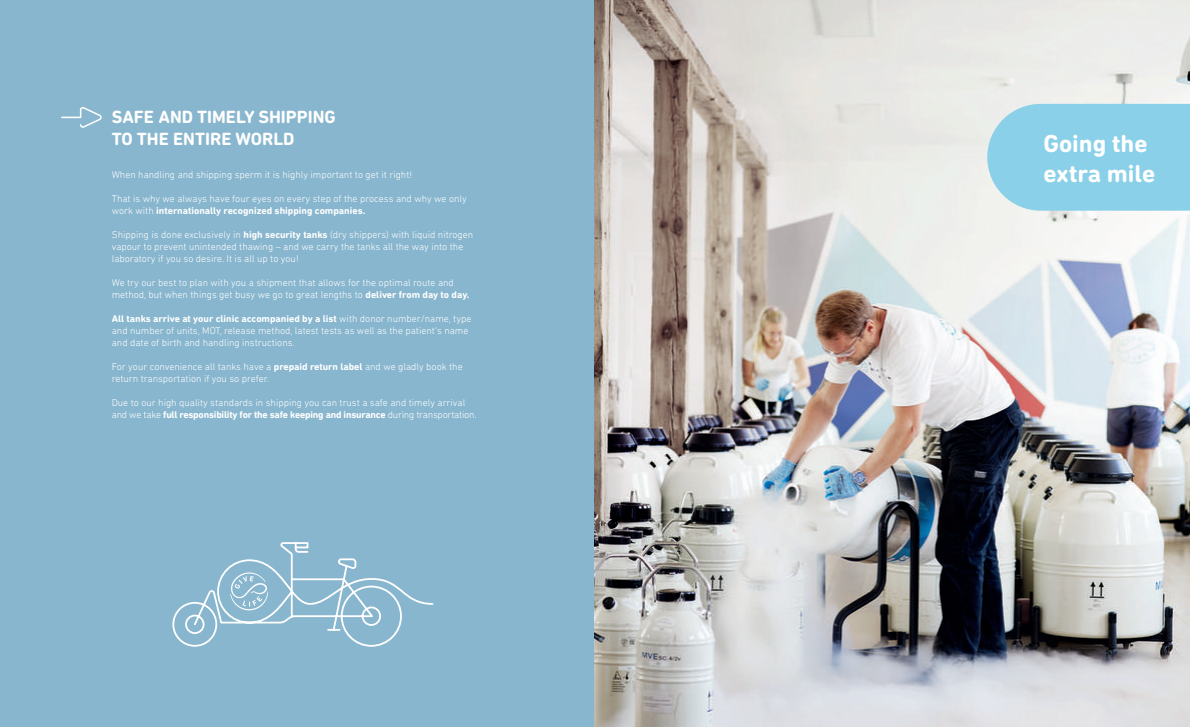
<style>
.page{position:relative;width:1190px;height:727px;background:#fff}
.page>*{position:absolute;margin:0;border:0;box-sizing:border-box;transform-origin:0 0}
.overskrift_stor{font:700 25px "DIN Next Rounded LT Pro";color:#fff}
.Overskrift{font:700 18px "DIN Next Rounded LT Pro";color:#fff}
.Brødtekst{font:300 10px/12px "DIN Next Rounded LT Pro";color:#fff}
.s1{font-weight:700}
</style>
<div class="page">
<div style="left:0;top:0;width:594px;height:727px;background:#88b6ce"></div>
<img style="left:594px;top:0;width:595px;height:727px">
<div style="left:987px;top:104px;width:202px;height:107px;background:#89d0e8"></div>
<svg style="left:172px;top:542px;width:262px;height:105px"></svg>
<svg style="left:61px;top:107px;width:41px;height:21px"></svg>
<p class="Overskrift" style="left:112px;top:106px;width:225px">SAFE AND TIMELY SHIPPING</p>
<p class="Overskrift" style="left:112px;top:128px;width:184px">TO THE ENTIRE WORLD</p>
<p class="Brødtekst" style="left:112px;top:168px;width:302px">When handling and shipping sperm it is highly important to get it right!</p>
<p class="Brødtekst" style="left:112px;top:192px;width:356px">That is why we always have four eyes on every step of the process and why we only work with <span class="s1">internationally recognized shipping companies.</span></p>
<p class="Brødtekst" style="left:112px;top:228px;width:363px">Shipping is done exclusively in <span class="s1">high security tanks</span> (dry shippers) with liquid nitrogen vapour to prevent unintended thawing – and we carry the tanks all the way into the laboratory if you so desire. It is all up to you!</p>
<p class="Brødtekst" style="left:112px;top:276px;width:359px">We try our best to plan with you a shipment that allows for the optimal route and method, but when things get busy we go to great lengths to <span class="s1">deliver from day to day.</span></p>
<p class="Brødtekst" style="left:112px;top:312px;width:361px"><span class="s1">All tanks arrive at your clinic accompanied by a list</span> with donor number/name, type and number of units, MOT, release method, latest tests as well as the patient’s name and date of birth and handling instructions.</p>
<p class="Brødtekst" style="left:112px;top:360px;width:352px">For your convenience all tanks have a <span class="s1">prepaid return label</span> and we gladly book the return transportation if you so prefer.</p>
<p class="Brødtekst" style="left:112px;top:396px;width:366px">Due to our high quality standards in shipping you can trust a safe and timely arrival and we take <span class="s1">full responsibility for the safe keeping and insurance</span> during transportation.</p>
<p class="overskrift_stor" style="left:1043px;top:128px;width:106px">Going the</p>
<p class="overskrift_stor" style="left:1043px;top:158px;width:113px">extra mile</p>
</div>
